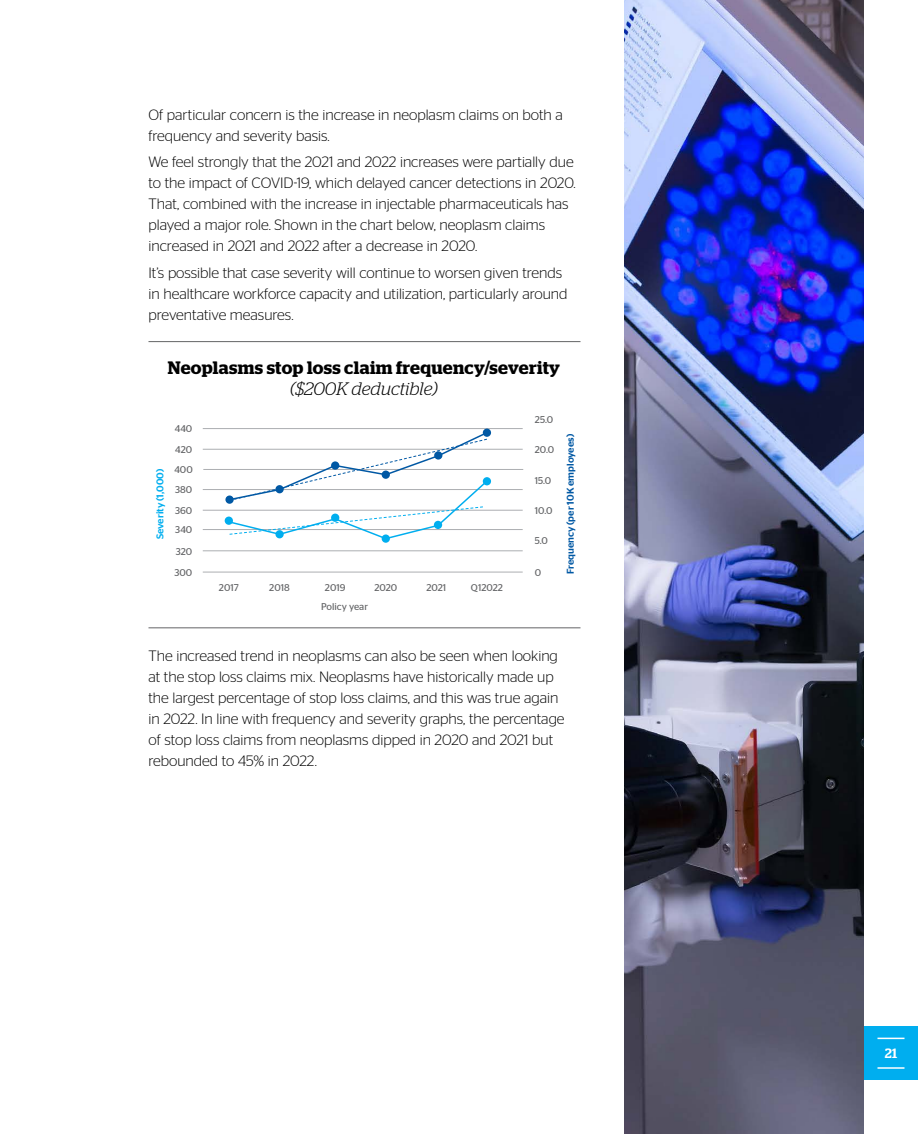
<style>
.page{position:relative;width:918px;height:1134px;background:#fff}
.page>*{position:absolute;margin:0;border:0;box-sizing:border-box;transform-origin:0 0}
.t1{font:600 18px "Stag";letter-spacing:.02em;color:#000}
.t2{font:italic 300 18px "Stag";color:#000}
.t3{font:300 15px/21px "Stag Sans";color:#000}
.t4{font:500 13.5px "Stag";color:#fff}
.t5{font:9.9px/21.3px "Stag Sans";color:#636466}
.t6{font:500 9.9px "Stag Sans";color:#0058a4}
.t7{font:500 9.9px "Stag Sans";color:#00aeef}
</style>
<div class="page">
<hr style="left:203px;top:489px;width:320px;height:1px;background:#acaeb1">
<hr style="left:203px;top:428px;width:320px;height:1px;background:#acaeb1">
<hr style="left:203px;top:510px;width:320px;height:1px;background:#acaeb1">
<hr style="left:203px;top:449px;width:320px;height:1px;background:#acaeb1">
<hr style="left:203px;top:529px;width:320px;height:1px;background:#acaeb1">
<hr style="left:203px;top:469px;width:320px;height:1px;background:#acaeb1">
<hr style="left:203px;top:551px;width:320px;height:1px;background:#acaeb1">
<hr style="left:203px;top:572px;width:320px;height:1px;background:#acaeb1">
<svg style="left:382px;top:534px;width:8px;height:9px"></svg>
<div style="left:483px;top:429px;width:8px;height:8px;background:#0058a4;border-radius:50%"></div>
<hr style="left:148px;top:341px;width:432px;height:1px;background:#636466">
<hr style="left:148px;top:628px;width:432px;height:1px;background:#636466">
<svg style="left:227px;top:431px;width:262px;height:109px"></svg>
<img style="left:624px;top:0;width:240px;height:1134px">
<div style="left:864px;top:1026px;width:54px;height:54px;background:#00aeef"></div>
<svg style="left:878px;top:1038px;width:26px;height:1px"></svg>
<hr style="left:878px;top:1067px;width:26px;height:2px;background:#fff">
<p class="t3" style="left:148px;top:104px;width:416px">Of particular concern is the increase in neoplasm claims on both a frequency and severity basis.</p>
<p class="t3" style="left:148px;top:151px;width:429px">We feel strongly that the 2021 and 2022 increases were partially due to the impact of COVID-19, which delayed cancer detections in 2020.<br>That, combined with the increase in injectable pharmaceuticals has played a major role. Shown in the chart below, neoplasm claims increased in 2021 and 2022 after a decrease in 2020.</p>
<p class="t3" style="left:148px;top:262px;width:421px">It’s possible that case severity will continue to worsen given trends in healthcare workforce capacity and utilization, particularly around preventative measures.</p>
<p class="t1" style="left:168px;top:357px;width:394px">Neoplasms stop loss claim frequency/severity</p>
<p class="t2" style="left:290px;top:379px;width:149px">($200K deductible)</p>
<p class="t7" style="left:154px;top:539px;width:72px;rotate:-90deg">Severity (1,000)</p>
<p class="t5" style="left:175px;top:418px;width:19px">440</p>
<p class="t5" style="left:175px;top:439px;width:19px">420</p>
<p class="t5" style="left:174px;top:459px;width:20px">400</p>
<p class="t5" style="left:175px;top:479px;width:19px">380</p>
<p class="t5" style="left:175px;top:500px;width:19px">360</p>
<p class="t5" style="left:175px;top:519px;width:18px">340</p>
<p class="t5" style="left:175px;top:540px;width:19px">320<br>300</p>
<p class="t5" style="left:219px;top:576px;width:21px">2017</p>
<p class="t5" style="left:269px;top:576px;width:22px">2018</p>
<p class="t5" style="left:325px;top:576px;width:22px">2019</p>
<p class="t5" style="left:374px;top:576px;width:24px">2020</p>
<p class="t5" style="left:426px;top:576px;width:21px">2021</p>
<p class="t5" style="left:471px;top:576px;width:33px">Q12022</p>
<p class="t5" style="left:321px;top:596px;width:48px">Policy year</p>
<p class="t5" style="left:535px;top:409px;width:20px">25.0</p>
<p class="t5" style="left:535px;top:439px;width:21px">20.0</p>
<p class="t5" style="left:535px;top:470px;width:18px">15.0</p>
<p class="t5" style="left:535px;top:500px;width:19px">10.0</p>
<p class="t5" style="left:535px;top:530px;width:15px">5.0</p>
<p class="t5" style="left:535px;top:562px;width:8px">0</p>
<p class="t6" style="left:565px;top:574px;width:141px;rotate:-90deg">Frequency (per 10K employees)</p>
<p class="t3" style="left:148px;top:645px;width:418px">The increased trend in neoplasms can also be seen when looking at the stop loss claims mix. Neoplasms have historically made up the largest percentage of stop loss claims, and this was true again in 2022. In line with frequency and severity graphs, the percentage of stop loss claims from neoplasms dipped in 2020 and 2021 but rebounded to 45% in 2022.</p>
<p class="t4" style="left:885px;top:1046px;width:14px">21</p>
</div>
